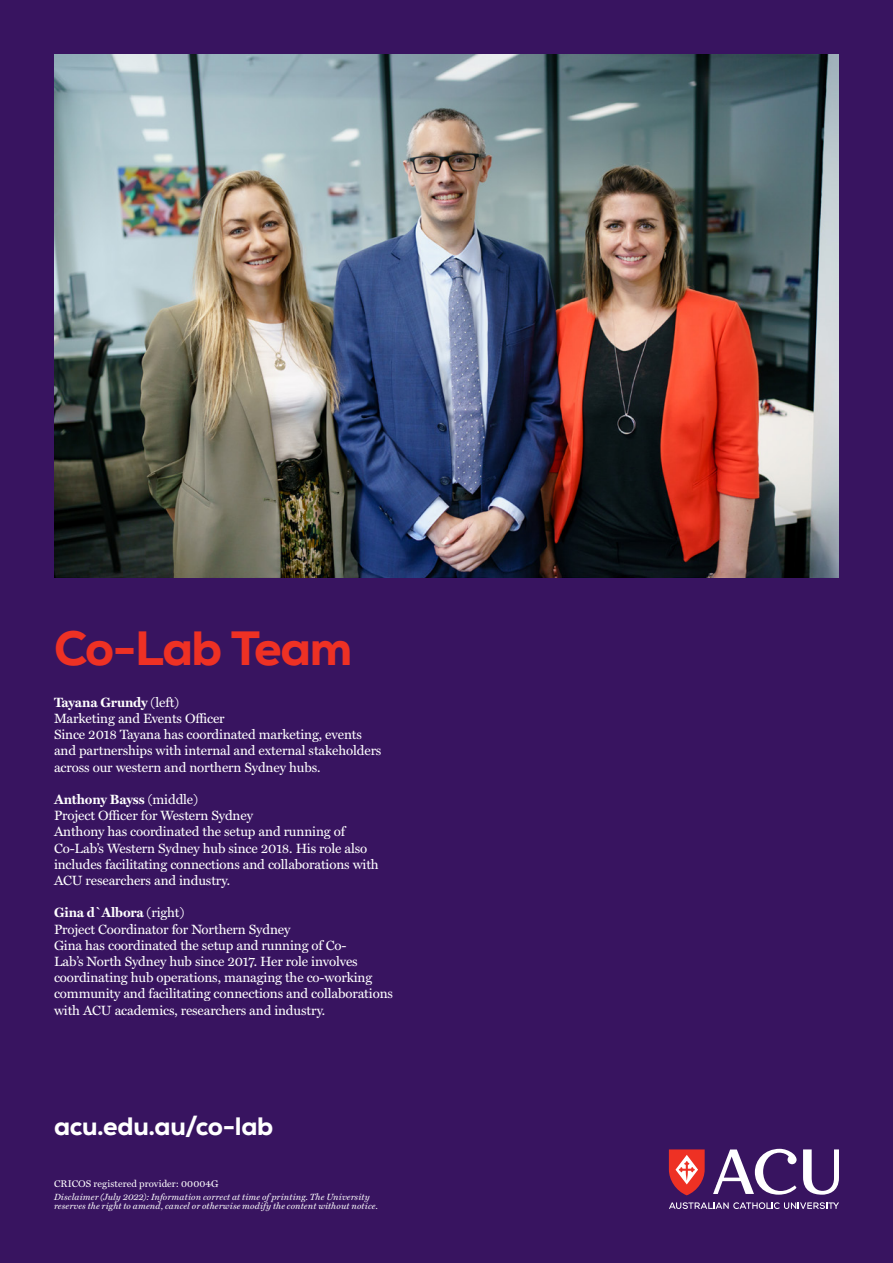
<style>
.page{position:relative;width:893px;height:1263px;background:#381460}
.page>*{position:absolute;margin:0;border:0;box-sizing:border-box;transform-origin:0 0}
.t1{font:800 48px "Nexa";letter-spacing:-.03em;color:#ee3124}
.t2{font:800 25.2px "Nexa";letter-spacing:-.015em;color:#fff}
.t3{font:13.5px/16.2px "Miller Text";letter-spacing:-.01em;color:#fff}
.t4{font:700 13.5px "Miller Text";letter-spacing:-.01em;color:#fff}
._07_CRICOS_code{font:9.75px "Miller Text";letter-spacing:.01em;color:#fff}
._07_CRICOS_code-2{font:italic 9px/9px "Miller Text";letter-spacing:.015em;color:#fff}
.s1{font-weight:400}
</style>
<div class="page">
<svg style="left:669px;top:1149px;width:36px;height:46px;background:#d14c50"></svg>
<svg style="left:669px;top:1202px;width:170px;height:7px"></svg>
<svg style="left:803px;top:1149px;width:36px;height:46px"></svg>
<svg style="left:713px;top:1149px;width:84px;height:46px"></svg>
<img style="left:54px;top:54px;width:785px;height:523px">
<p class="t1" style="left:54px;top:618px;width:300px">Co-Lab Team</p>
<p class="t4" style="left:54px;top:691px;width:127px">Tayana Grundy <span class="s1">(left)</span></p>
<p class="t3" style="left:54px;top:709px;width:172px">Marketing and Events Officer</p>
<p class="t3" style="left:54px;top:725px;width:329px">Since 2018 Tayana has coordinated marketing, events and partnerships with internal and external stakeholders across our western and northern Sydney hubs.</p>
<p class="t4" style="left:54px;top:789px;width:146px">Anthony Bayss <span class="s1">(middle)</span></p>
<p class="t3" style="left:54px;top:806px;width:201px">Project Officer for Western Sydney</p>
<p class="t3" style="left:54px;top:823px;width:326px">Anthony has coordinated the setup and running of Co-Lab’s Western Sydney hub since 2018. His role also includes facilitating connections and collaborations with ACU researchers and industry.</p>
<p class="t4" style="left:54px;top:902px;width:132px">Gina d`Albora <span class="s1">(right)</span></p>
<p class="t3" style="left:54px;top:920px;width:238px">Project Coordinator for Northern Sydney</p>
<p class="t3" style="left:54px;top:936px;width:340px">Gina has coordinated the setup and running of Co-<br>Lab’s North Sydney hub since 2017. Her role involves coordinating hub operations, managing the co-working community and facilitating connections and collaborations with ACU academics, researchers and industry.</p>
<p class="t2" style="left:54px;top:1111px;width:221px">acu.edu.au/co-lab</p>
<p class="_07_CRICOS_code" style="left:54px;top:1176px;width:166px">CRICOS registered provider: 00004G</p>
<p class="_07_CRICOS_code-2" style="left:54px;top:1192px;width:325px">Disclaimer (July 2022): Information correct at time of printing. The University reserves the right to amend, cancel or otherwise modify the content without notice.</p>
</div>
